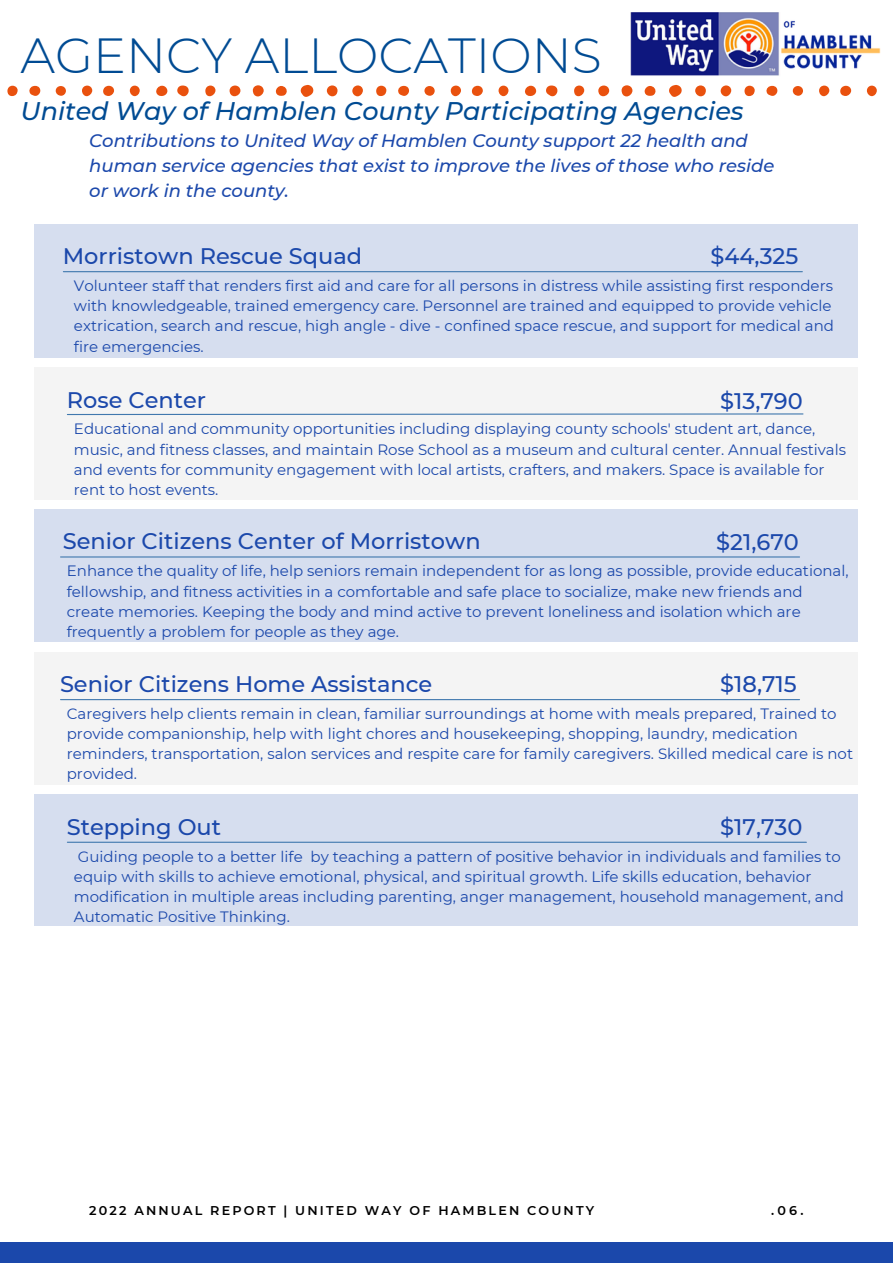
<style>
.page{position:relative;width:893px;height:1264px;background:#fff}
.page>*{position:absolute;margin:0;border:0;box-sizing:border-box;transform-origin:0 0}
.t1{font:300 49.2px "Montserrat";color:#004b93}
.t2{font:italic 500 25.5px "Montserrat";color:#004b93}
.t3{font:500 22.5px "Montserrat";color:#1b48ab}
.t4{font:italic 500 18px/24.8px "Montserrat";color:#1b48ab}
.t5{font:15px/20.2px "Montserrat";color:#1b48ab}
.t6{font:600 12.75px "Montserrat";letter-spacing:.17em;color:#000}
</style>
<div class="page">
<div style="left:35px;top:224px;width:822px;height:134px;background:#d6deef"></div>
<div style="left:0;top:1242px;width:892px;height:20px;background:#1b48ab"></div>
<svg style="left:177px;top:85px;width:12px;height:11px"></svg>
<div style="left:253px;top:85px;width:11px;height:11px;background:#e9510e;border-radius:50%"></div>
<div style="left:229px;top:86px;width:11px;height:10px;background:#e9510e;border-radius:50%"></div>
<svg style="left:156px;top:86px;width:12px;height:10px"></svg>
<div style="left:103px;top:86px;width:11px;height:10px;background:#e9510e;border-radius:50%"></div>
<svg style="left:29px;top:86px;width:12px;height:10px"></svg>
<div style="left:205px;top:86px;width:10px;height:10px;background:#e9510e;border-radius:5px"></div>
<svg style="left:276px;top:86px;width:11px;height:10px"></svg>
<div style="left:82px;top:86px;width:10px;height:10px;background:#e9510e;border-radius:50%"></div>
<div style="left:7px;top:86px;width:11px;height:10px;background:#e9510e;border-radius:5px"></div>
<svg style="left:130px;top:86px;width:10px;height:10px"></svg>
<div style="left:56px;top:86px;width:10px;height:10px;background:#e9510e;border-radius:50%"></div>
<svg style="left:300px;top:85px;width:14px;height:12px"></svg>
<svg style="left:546px;top:85px;width:12px;height:11px"></svg>
<div style="left:621px;top:85px;width:11px;height:11px;background:#e9510e;border-radius:50%"></div>
<div style="left:598px;top:86px;width:11px;height:10px;background:#e9510e;border-radius:50%"></div>
<div style="left:327px;top:85px;width:10px;height:11px;background:#e9510e;border-radius:50%"></div>
<svg style="left:525px;top:86px;width:11px;height:10px"></svg>
<div style="left:352px;top:85px;width:11px;height:11px;background:#e9510e;border-radius:50%"></div>
<div style="left:472px;top:86px;width:11px;height:10px;background:#e9510e;border-radius:50%"></div>
<svg style="left:398px;top:86px;width:11px;height:10px"></svg>
<div style="left:574px;top:86px;width:10px;height:10px;background:#e9510e;border-radius:5px"></div>
<svg style="left:644px;top:86px;width:12px;height:10px"></svg>
<div style="left:450px;top:86px;width:11px;height:10px;background:#e9510e;border-radius:50%"></div>
<div style="left:376px;top:86px;width:10px;height:10px;background:#e9510e;border-radius:5px"></div>
<svg style="left:498px;top:86px;width:10px;height:10px"></svg>
<div style="left:424px;top:86px;width:10px;height:10px;background:#e9510e;border-radius:50%"></div>
<svg style="left:669px;top:85px;width:13px;height:12px"></svg>
<div style="left:695px;top:85px;width:10px;height:11px;background:#e9510e;border-radius:50%"></div>
<div style="left:720px;top:85px;width:11px;height:11px;background:#e9510e;border-radius:50%"></div>
<div style="left:840px;top:86px;width:11px;height:10px;background:#e9510e;border-radius:50%"></div>
<svg style="left:766px;top:86px;width:11px;height:10px"></svg>
<div style="left:819px;top:86px;width:10px;height:10px;background:#e9510e;border-radius:50%"></div>
<div style="left:744px;top:86px;width:10px;height:10px;background:#e9510e;border-radius:5px"></div>
<svg style="left:866px;top:86px;width:10px;height:10px"></svg>
<div style="left:792px;top:86px;width:11px;height:10px;background:#e9510e;border-radius:50%"></div>
<hr style="left:63px;top:271px;width:739px;height:1px;background:#4078ae">
<div style="left:35px;top:367px;width:822px;height:132px;background:#f4f4f4"></div>
<svg style="left:67px;top:413px;width:737px;height:2px"></svg>
<div style="left:35px;top:509px;width:822px;height:133px;background:#d6deef"></div>
<div style="left:34px;top:652px;width:823px;height:132px;background:#f4f4f4"></div>
<div style="left:35px;top:794px;width:822px;height:132px;background:#d6deef"></div>
<hr style="left:61px;top:556px;width:738px;height:1px;background:#4078ae">
<hr style="left:61px;top:699px;width:738px;height:1px;background:#4078ae">
<hr style="left:67px;top:841px;width:739px;height:1px;background:#4078ae">
<img style="left:631px;top:13px;width:249px;height:63px">
<h1 class="t1" style="left:21px;top:25px;width:582px">AGENCY ALLOCATIONS</h1>
<h2 class="t2" style="left:21px;top:96px;width:724px">United Way of Hamblen County Participating Agencies</h2>
<p class="t4" style="left:89px;top:128px;width:686px">Contributions to United Way of Hamblen County support 22 health and human service agencies that exist to improve the lives of those who reside or work in the county.</p>
<h3 class="t3" style="left:63px;top:243px;width:301px">Morristown Rescue Squad</h3>
<h3 class="t3" style="left:710px;top:243px;width:89px">$44,325</h3>
<p class="t5" style="left:74px;top:275px;width:761px">Volunteer staff that renders first aid and care for all persons in distress while assisting first responders with knowledgeable, trained emergency care. Personnel are trained and equipped to provide vehicle extrication, search and rescue, high angle - dive - confined space rescue, and support for medical and fire emergencies.</p>
<h3 class="t3" style="left:720px;top:387px;width:84px">$13,790</h3>
<h3 class="t3" style="left:67px;top:386px;width:141px">Rose Center</h3>
<p class="t5" style="left:74px;top:419px;width:773px">Educational and community opportunities including displaying county schools' student art, dance, music, and fitness classes, and maintain Rose School as a museum and cultural center. Annual festivals and events for community engagement with local artists, crafters, and makers. Space is available for rent to host events.</p>
<h3 class="t3" style="left:63px;top:527px;width:419px">Senior Citizens Center of Morristown</h3>
<h3 class="t3" style="left:716px;top:528px;width:84px">$21,670</h3>
<p class="t5" style="left:67px;top:561px;width:783px">Enhance the quality of life, help seniors remain independent for as long as possible, provide educational, fellowship, and fitness activities in a comfortable and safe place to socialize, make new friends and create memories. Keeping the body and mind active to prevent loneliness and isolation which are frequently a problem for people as they age.</p>
<h3 class="t3" style="left:60px;top:670px;width:374px">Senior Citizens Home Assistance</h3>
<h3 class="t3" style="left:720px;top:670px;width:78px">$18,715</h3>
<p class="t5" style="left:67px;top:703px;width:787px">Caregivers help clients remain in clean, familiar surroundings at home with meals prepared, Trained to provide companionship, help with light chores and housekeeping, shopping, laundry, medication reminders, transportation, salon services and respite care for family caregivers. Skilled medical care is not provided.</p>
<h3 class="t3" style="left:67px;top:812px;width:156px">Stepping Out</h3>
<h3 class="t3" style="left:720px;top:812px;width:84px">$17,730</h3>
<p class="t5" style="left:74px;top:846px;width:771px">Guiding people to a better life by teaching a pattern of positive behavior in individuals and families to equip with skills to achieve emotional, physical, and spiritual growth. Life skills education, behavior modification in multiple areas including parenting, anger management, household management, and Automatic Positive Thinking.</p>
<p class="t6" style="left:89px;top:1202px;width:506px">2022 ANNUAL REPORT | UNITED WAY OF HAMBLEN COUNTY</p>
<p class="t6" style="left:771px;top:1202px;width:34px">.06.</p>
</div>
